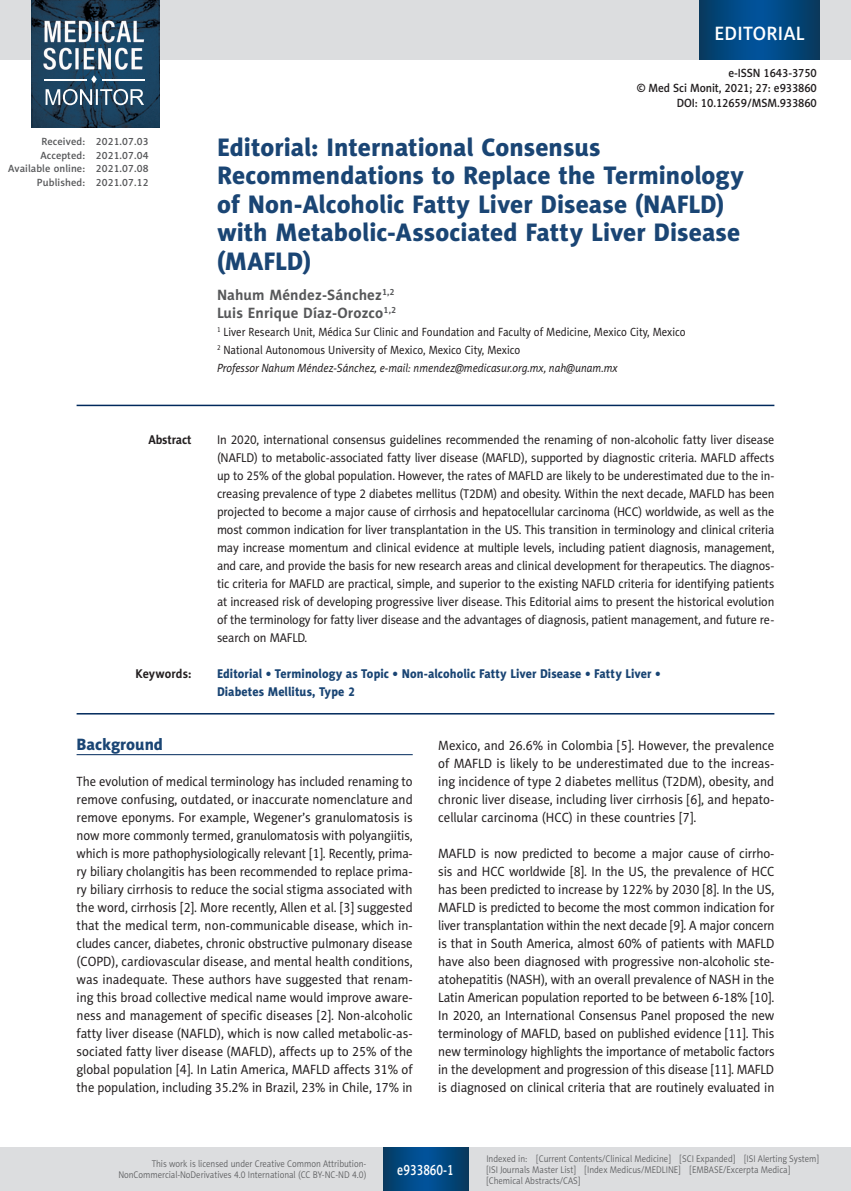
<style>
.page{position:relative;width:851px;height:1191px;background:#fff}
.page>*{position:absolute;margin:0;border:0;box-sizing:border-box;transform-origin:0 0}
.MSM_Tytul{font:25.5px/28.5px "Naomi Sans EFN Heavy";color:#1a4574}
.t1{font:19.5px "Naomi Sans EFN Medium";letter-spacing:.01em;color:#fff}
.MSM_Headline_1{font:16.5px "Naomi Sans EFN Heavy";color:#1a4574}
.MSM_Autorzy{font:700 15px "Naomi Sans EFN";letter-spacing:.01em;color:#57585a}
.MSM_e-PAGINA{font:15px "Naomi Sans EFN Medium";color:#fff;scale:.8 1}
.MSM_Body{font:13.5px/18px "Naomi Sans EFN";letter-spacing:-.005em;color:#231f20;text-align:justify;scale:.95 1}
.MSM_Body-2{font:13.5px/18px "Naomi Sans EFN";letter-spacing:-.005em;color:#231f20;text-align:justify;scale:.93 1}
.MSM_Summary_body{font:12.75px/18px "Naomi Sans EFN";letter-spacing:-.01em;color:#231f20;text-align:justify;scale:.95 1}
.MSM_keywords{font:12.75px/18px "Naomi Sans EFN Heavy";letter-spacing:.005em;color:#1a4574;scale:.95 1}
.MSM_keywords-2{font:700 12.75px "Naomi Sans EFN";letter-spacing:.005em;color:#231f20;scale:.95 1}
.MSM_Summary_body-2{font:700 12.75px "Naomi Sans EFN";letter-spacing:-.01em;color:#231f20;scale:.95 1}
.MSM_Afiliacja{font:12px "Naomi Sans EFN";color:#231f20;scale:.9 1}
.MSM_Afiliacja-2{font:italic 12px "Naomi Sans EFN";color:#231f20;scale:.9 1}
.MSM_full_text_pdf{font:12px "Naomi Sans EFN Medium";letter-spacing:-.01em;color:#231f20;scale:.95 1}
.t2{font:10.5px "Naomi Sans EFN Medium";letter-spacing:.01em;color:#57585a}
.t3{font:9.75px/11.2px "Naomi Sans EFN Light";color:#57585a;scale:.9 1}
</style>
<div class="page">
<hr style="left:77px;top:405px;width:697px;height:1px;background:#00295c">
<hr style="left:77px;top:713px;width:697px;height:1px;background:#00295c">
<hr style="left:77px;top:754px;width:335px;height:1px;background:#00295c">
<div style="left:0;top:1148px;width:850px;height:43px;background:#dcdddf"></div>
<svg style="left:383px;top:1147px;width:85px;height:43px;background:#02477e"></svg>
<div style="left:0;top:0;width:850px;height:60px;background:#dcdddf"></div>
<img style="left:32px;top:0;width:127px;height:128px">
<img style="left:45px;top:79px;width:41px;height:1px">
<img style="left:103px;top:79px;width:41px;height:1px">
<svg style="left:91px;top:75px;width:6px;height:8px"></svg>
<img style="left:46px;top:89px;width:98px;height:16px">
<svg style="left:699px;top:0;width:120px;height:60px;background:#02477e"></svg>
<h2 class="t1" style="left:714px;top:22px;width:91px">EDITORIAL</h2>
<p class="t2" style="left:41px;top:136px;width:109px">Received: 2021.07.03</p>
<p class="t2" style="left:40px;top:149px;width:110px">Accepted: 2021.07.04</p>
<p class="t2" style="left:8px;top:163px;width:142px">Available online: 2021.07.08</p>
<p class="t2" style="left:37px;top:176px;width:113px">Published: 2021.07.12</p>
<p class="MSM_full_text_pdf" style="left:728px;top:66px;width:95px">e-ISSN 1643-3750</p>
<p class="MSM_full_text_pdf" style="left:636px;top:81px;width:191px">© Med Sci Monit, 2021; 27: e933860</p>
<p class="MSM_full_text_pdf" style="left:676px;top:96px;width:149px">DOI: 10.12659/MSM.933860</p>
<p class="MSM_Tytul" style="left:217px;top:132px;width:528px">Editorial: International Consensus Recommendations to Replace the Terminology of Non-Alcoholic Fatty Liver Disease (NAFLD) with Metabolic-Associated Fatty Liver Disease (MAFLD)</p>
<p class="MSM_Autorzy" style="left:217px;top:286px;width:179px">Nahum Méndez-Sánchez<sup>1,2</sup></p>
<p class="MSM_Autorzy" style="left:217px;top:304px;width:181px">Luis Enrique Díaz-Orozco<sup>1,2</sup></p>
<p class="MSM_Afiliacja" style="left:217px;top:325px;width:522px"><sup>1</sup> Liver Research Unit, Médica Sur Clinic and Foundation and Faculty of Medicine, Mexico City, Mexico</p>
<p class="MSM_Afiliacja" style="left:217px;top:343px;width:338px"><sup>2</sup> National Autonomous University of Mexico, Mexico City, Mexico</p>
<p class="MSM_Afiliacja-2" style="left:217px;top:361px;width:446px">Professor Nahum Méndez-Sánchez, e-mail: nmendez@medicasur.org.mx, nah@unam.mx</p>
<p class="MSM_Summary_body-2" style="left:148px;top:432px;width:47px">Abstract</p>
<p class="MSM_Summary_body" style="left:217px;top:431px;width:588px">In 2020, international consensus guidelines recommended the renaming of non-alcoholic fatty liver disease (NAFLD) to metabolic-associated fatty liver disease (MAFLD), supported by diagnostic criteria. MAFLD affects up to 25% of the global population. However, the rates of MAFLD are likely to be underestimated due to the in&shy;creasing prevalence of type 2 diabetes mellitus (T2DM) and obesity. Within the next decade, MAFLD has been projected to become a major cause of cirrhosis and hepatocellular carcinoma (HCC) worldwide, as well as the most common indication for liver transplantation in the US. This transition in terminology and clinical criteria may increase momentum and clinical evidence at multiple levels, including patient diagnosis, management, and care, and provide the basis for new research areas and clinical development for therapeutics. The diagnos&shy;tic criteria for MAFLD are practical, simple, and superior to the existing NAFLD criteria for identifying patients at increased risk of developing progressive liver disease. This Editorial aims to present the historical evolution of the terminology for fatty liver disease and the advantages of diagnosis, patient management, and future re&shy;search on MAFLD.</p>
<p class="MSM_keywords-2" style="left:135px;top:666px;width:60px">Keywords:</p>
<p class="MSM_keywords" style="left:217px;top:664px;width:468px">Editorial • Terminology as Topic • Non-alcoholic Fatty Liver Disease • Fatty Liver •<br>Diabetes Mellitus, Type 2</p>
<p class="MSM_Headline_1" style="left:77px;top:734px;width:88px">Background</p>
<p class="MSM_Body-2" style="left:77px;top:772px;width:363px">The evolution of medical terminology has included renaming to remove confusing, outdated, or inaccurate nomenclature and remove eponyms. For example, Wegener’s granulomatosis is now more commonly termed, granulomatosis with polyangiitis, which is more pathophysiologically relevant [1]. Recently, prima&shy;ry biliary cholangitis has been recommended to replace prima&shy;ry biliary cirrhosis to reduce the social stigma associated with the word, cirrhosis [2]. More recently, Allen et al. [3] suggested that the medical term, non-communicable disease, which in&shy;cludes cancer, diabetes, chronic obstructive pulmonary disease (COPD), cardiovascular disease, and mental health conditions, was inadequate. These authors have suggested that renam&shy;ing this broad collective medical name would improve aware&shy;ness and management of specific diseases [2]. Non-alcoholic fatty liver disease (NAFLD), which is now called metabolic-as&shy;sociated fatty liver disease (MAFLD), affects up to 25% of the global population [4]. In Latin America, MAFLD affects 31% of the population, including 35.2% in Brazil, 23% in Chile, 17% in</p>
<p class="MSM_Body" style="left:438px;top:736px;width:355px">Mexico, and 26.6% in Colombia [5]. However, the prevalence of MAFLD is likely to be underestimated due to the increas&shy;ing incidence of type 2 diabetes mellitus (T2DM), obesity, and chronic liver disease, including liver cirrhosis [6], and hepato&shy;cellular carcinoma (HCC) in these countries [7].</p>
<p class="MSM_Body" style="left:438px;top:844px;width:355px">MAFLD is now predicted to become a major cause of cirrho&shy;sis and HCC worldwide [8]. In the US, the prevalence of HCC has been predicted to increase by 122% by 2030 [8]. In the US, MAFLD is predicted to become the most common indication for liver transplantation within the next decade [9]. A major concern is that in South America, almost 60% of patients with MAFLD have also been diagnosed with progressive non-alcoholic ste&shy;atohepatitis (NASH), with an overall prevalence of NASH in the Latin American population reported to be between 6-18% [10].<br>In 2020, an International Consensus Panel proposed the new terminology of MAFLD, based on published evidence [11]. This new terminology highlights the importance of metabolic factors in the development and progression of this disease [11]. MAFLD is diagnosed on clinical criteria that are routinely evaluated in</p>
<p class="t3" style="left:118px;top:1158px;width:277px;text-align:right">This work is licensed under Creative Common Attribution-<br>NonCommercial-NoDerivatives 4.0 International (CC BY-NC-ND 4.0)</p>
<p class="MSM_e-PAGINA" style="left:397px;top:1160px;width:72px">e933860-1</p>
<p class="t3" style="left:486px;top:1152px;width:371px">Indexed in: [Current Contents/Clinical Medicine] [SCI Expanded] [ISI Alerting System] [ISI Journals Master List] [Index Medicus/MEDLINE] [EMBASE/Excerpta Medica] [Chemical Abstracts/CAS]</p>
</div>
